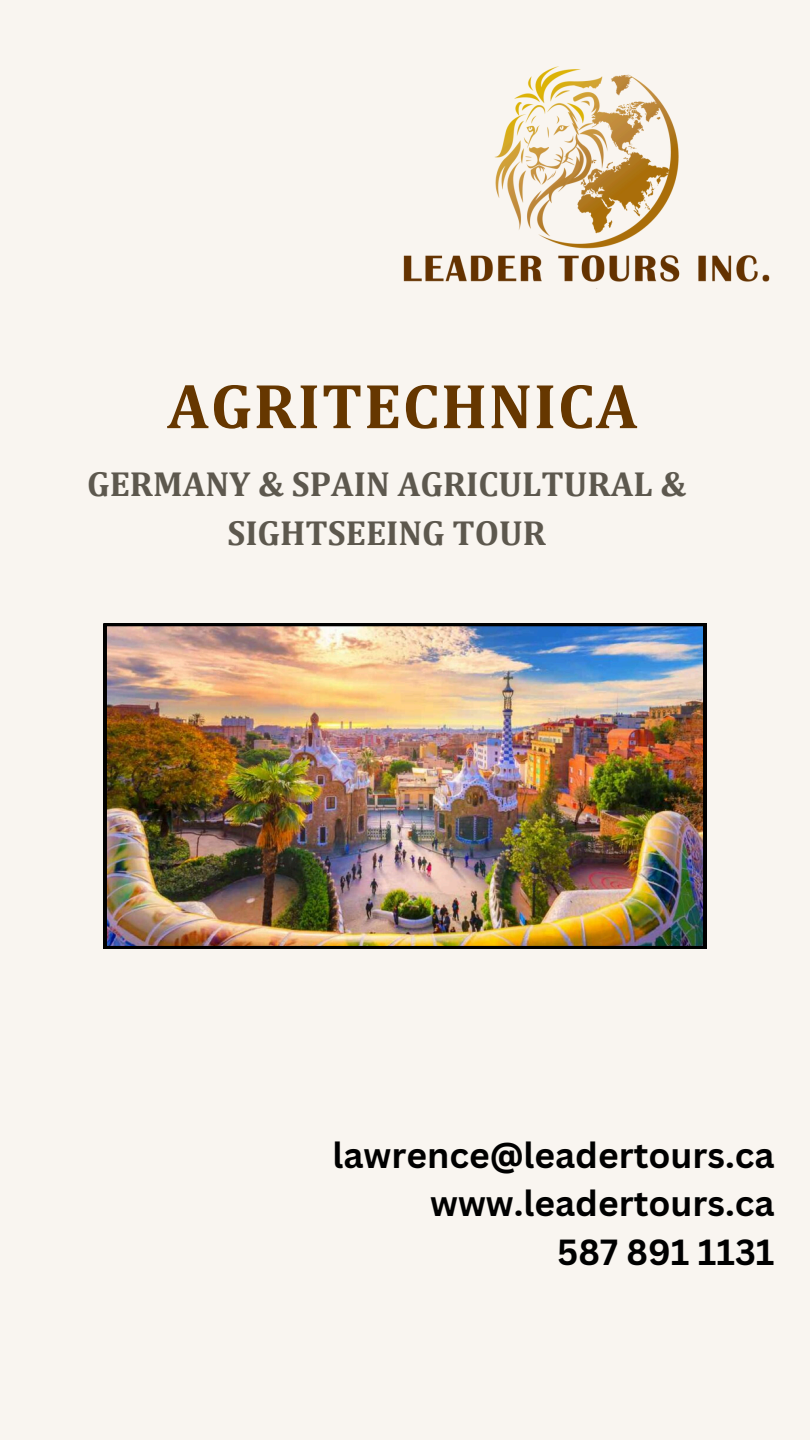
<style>
.page{position:relative;width:810px;height:1440px;background:#f9f5f0}
.page>*{position:absolute;margin:0;border:0;box-sizing:border-box;transform-origin:0 0}
.t1{font:700 64px "Cambria";letter-spacing:.025em;color:#663700}
.t2{font:700 35.4px "Canva Sans";color:#000}
.t3{font:700 35px/48.8px "Cambria";color:#5d584e;text-align:center}
</style>
<div class="page">
<img style="left:404px;top:67px;width:365px;height:222px">
<img style="left:104px;top:623px;width:602px;height:326px">
<h2 class="t1" style="left:167px;top:367px;width:472px">AGRITECHNICA</h2>
<p class="t3" style="left:87px;top:459px;width:601px">GERMANY &amp; SPAIN AGRICULTURAL &amp;<br>SIGHTSEEING TOUR</p>
<p class="t2" style="left:333px;top:1130px;width:443px">lawrence@leadertours.ca</p>
<p class="t2" style="left:430px;top:1179px;width:346px">www.leadertours.ca</p>
<p class="t2" style="left:557px;top:1227px;width:219px">587 891 1131</p>
</div>
